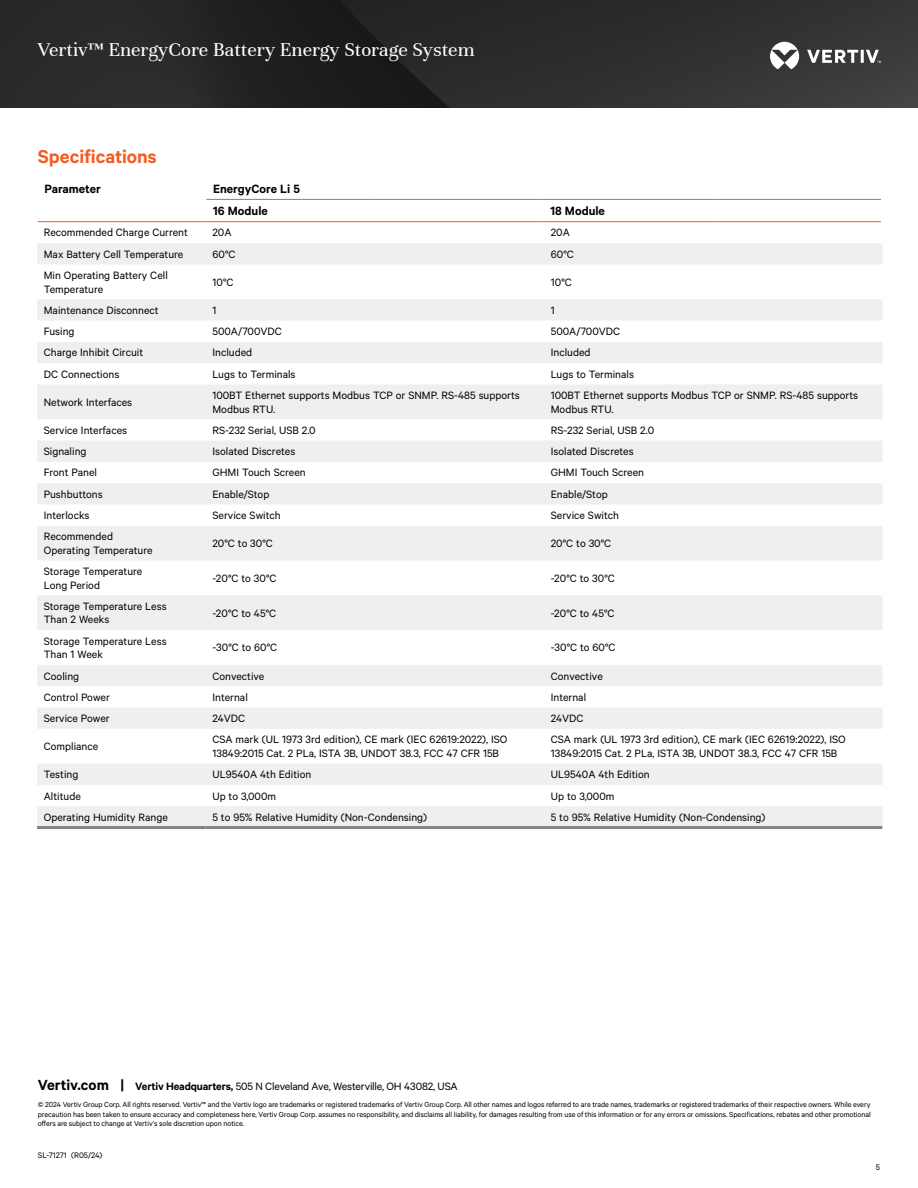
<style>
.page{position:relative;width:918px;height:1188px;background:#fff}
.page>*{position:absolute;margin:0;border:0;box-sizing:border-box;transform-origin:0 0}
.t1{font:21px "Unna";color:#fff}
.t2{font:600 21px "Calibre";color:#f15d24}
.t3{font:600 13.5px/22.2px "Calibre";color:#000}
.t4{font:12px/13.5px "Calibre";color:#000}
.t5{font:9px "Calibre";color:#000}
.t6{font:8.25px/9.8px "Calibre";letter-spacing:-.01em;color:#000;text-align:justify}
.s1{font-weight:600;font-size:16.5px}
.s2{font-weight:600}
</style>
<div class="page">
<img style="left:0;top:0;width:918px;height:108px">
<svg style="left:770px;top:42px;width:111px;height:27px"></svg>
<hr style="left:38px;top:221px;width:168px;height:1px;background:#f15d24">
<hr style="left:206px;top:221px;width:169px;height:1px;background:#f15d24">
<hr style="left:375px;top:221px;width:169px;height:1px;background:#f15d24">
<hr style="left:544px;top:221px;width:168px;height:1px;background:#f15d24">
<hr style="left:712px;top:221px;width:169px;height:1px;background:#f15d24">
<hr style="left:206px;top:199px;width:169px;height:1px;background:#f15d24">
<hr style="left:375px;top:199px;width:169px;height:1px;background:#f15d24">
<hr style="left:544px;top:199px;width:168px;height:1px;background:#f15d24">
<hr style="left:712px;top:199px;width:169px;height:1px;background:#f15d24">
<svg style="left:37px;top:243px;width:845px;height:583px;fill:#f6f6f6"></svg>
<hr style="left:37px;top:826px;width:169px;height:3px;background:#808285">
<hr style="left:206px;top:826px;width:338px;height:3px;background:#808285">
<hr style="left:544px;top:826px;width:338px;height:3px;background:#808285">
<h1 class="t1" style="left:38px;top:37px;width:438px">Vertiv™ EnergyCore Battery Energy Storage System</h1>
<h1 class="t2" style="left:38px;top:144px;width:121px">Specifications</h1>
<p class="t3" style="left:45px;top:177px;width:58px">Parameter</p>
<p class="t3" style="left:213px;top:177px;width:88px">EnergyCore Li 5<br>16 Module</p>
<p class="t3" style="left:550px;top:199px;width:56px">18 Module</p>
<p class="t4" style="left:44px;top:225px;width:146px">Recommended Charge Current</p>
<p class="t4" style="left:212px;top:225px;width:21px">20A</p>
<p class="t4" style="left:551px;top:225px;width:21px">20A</p>
<p class="t4" style="left:44px;top:247px;width:141px">Max Battery Cell Temperature</p>
<p class="t4" style="left:212px;top:247px;width:25px">60°C</p>
<p class="t4" style="left:551px;top:247px;width:25px">60°C</p>
<p class="t4" style="left:44px;top:268px;width:126px">Min Operating Battery Cell<br>Temperature</p>
<p class="t4" style="left:212px;top:275px;width:23px">10°C</p>
<p class="t4" style="left:551px;top:275px;width:23px">10°C</p>
<p class="t4" style="left:44px;top:303px;width:116px">Maintenance Disconnect</p>
<p class="t4" style="left:212px;top:303px;width:5px">1</p>
<p class="t4" style="left:551px;top:303px;width:5px">1</p>
<p class="t4" style="left:44px;top:324px;width:32px">Fusing</p>
<p class="t4" style="left:212px;top:324px;width:71px">500A/700VDC</p>
<p class="t4" style="left:551px;top:324px;width:71px">500A/700VDC</p>
<p class="t4" style="left:44px;top:345px;width:101px">Charge Inhibit Circuit</p>
<p class="t4" style="left:212px;top:345px;width:41px">Included</p>
<p class="t4" style="left:551px;top:345px;width:41px">Included</p>
<p class="t4" style="left:44px;top:367px;width:77px">DC Connections</p>
<p class="t4" style="left:212px;top:367px;width:85px">Lugs to Terminals</p>
<p class="t4" style="left:551px;top:367px;width:85px">Lugs to Terminals</p>
<p class="t4" style="left:44px;top:395px;width:90px">Network Interfaces</p>
<p class="t4" style="left:212px;top:388px;width:309px">100BT Ethernet supports Modbus TCP or SNMP. RS-485 supports<br>Modbus RTU.</p>
<p class="t4" style="left:551px;top:388px;width:309px">100BT Ethernet supports Modbus TCP or SNMP. RS-485 supports<br>Modbus RTU.</p>
<p class="t4" style="left:44px;top:423px;width:85px">Service Interfaces</p>
<p class="t4" style="left:212px;top:423px;width:105px">RS-232 Serial, USB 2.0</p>
<p class="t4" style="left:551px;top:423px;width:105px">RS-232 Serial, USB 2.0</p>
<p class="t4" style="left:44px;top:444px;width:44px">Signaling</p>
<p class="t4" style="left:212px;top:444px;width:84px">Isolated Discretes</p>
<p class="t4" style="left:551px;top:444px;width:84px">Isolated Discretes</p>
<p class="t4" style="left:44px;top:466px;width:55px">Front Panel</p>
<p class="t4" style="left:212px;top:466px;width:95px">GHMI Touch Screen</p>
<p class="t4" style="left:551px;top:466px;width:95px">GHMI Touch Screen</p>
<p class="t4" style="left:44px;top:487px;width:61px">Pushbuttons</p>
<p class="t4" style="left:212px;top:487px;width:58px">Enable/Stop</p>
<p class="t4" style="left:551px;top:487px;width:58px">Enable/Stop</p>
<p class="t4" style="left:44px;top:508px;width:47px">Interlocks</p>
<p class="t4" style="left:212px;top:508px;width:70px">Service Switch</p>
<p class="t4" style="left:551px;top:508px;width:70px">Service Switch</p>
<p class="t4" style="left:44px;top:529px;width:110px">Recommended<br>Operating Temperature</p>
<p class="t4" style="left:212px;top:536px;width:62px">20°C to 30°C</p>
<p class="t4" style="left:551px;top:536px;width:62px">20°C to 30°C</p>
<p class="t4" style="left:44px;top:564px;width:100px">Storage Temperature<br>Long Period</p>
<p class="t4" style="left:212px;top:571px;width:66px">-20°C to 30°C</p>
<p class="t4" style="left:551px;top:571px;width:66px">-20°C to 30°C</p>
<p class="t4" style="left:44px;top:599px;width:124px">Storage Temperature Less<br>Than 2 Weeks</p>
<p class="t4" style="left:212px;top:606px;width:65px">-20°C to 45°C</p>
<p class="t4" style="left:551px;top:606px;width:65px">-20°C to 45°C</p>
<p class="t4" style="left:44px;top:634px;width:124px">Storage Temperature Less<br>Than 1 Week</p>
<p class="t4" style="left:212px;top:641px;width:66px">-30°C to 60°C</p>
<p class="t4" style="left:551px;top:641px;width:66px">-30°C to 60°C</p>
<p class="t4" style="left:44px;top:669px;width:37px">Cooling</p>
<p class="t4" style="left:212px;top:669px;width:54px">Convective</p>
<p class="t4" style="left:551px;top:669px;width:54px">Convective</p>
<p class="t4" style="left:44px;top:690px;width:68px">Control Power</p>
<p class="t4" style="left:212px;top:690px;width:37px">Internal</p>
<p class="t4" style="left:551px;top:690px;width:37px">Internal</p>
<p class="t4" style="left:44px;top:711px;width:67px">Service Power</p>
<p class="t4" style="left:212px;top:711px;width:34px">24VDC</p>
<p class="t4" style="left:551px;top:711px;width:34px">24VDC</p>
<p class="t4" style="left:44px;top:739px;width:56px">Compliance</p>
<p class="t4" style="left:212px;top:733px;width:297px">CSA mark (UL 1973 3rd edition), CE mark (IEC 62619:2022), ISO<br>13849:2015 Cat. 2 PLa, ISTA 3B, UNDOT 38.3, FCC 47 CFR 15B</p>
<p class="t4" style="left:551px;top:733px;width:297px">CSA mark (UL 1973 3rd edition), CE mark (IEC 62619:2022), ISO<br>13849:2015 Cat. 2 PLa, ISTA 3B, UNDOT 38.3, FCC 47 CFR 15B</p>
<p class="t4" style="left:44px;top:767px;width:36px">Testing</p>
<p class="t4" style="left:212px;top:767px;width:100px">UL9540A 4th Edition</p>
<p class="t4" style="left:551px;top:767px;width:100px">UL9540A 4th Edition</p>
<p class="t4" style="left:44px;top:789px;width:39px">Altitude</p>
<p class="t4" style="left:212px;top:789px;width:65px">Up to 3,000m</p>
<p class="t4" style="left:551px;top:789px;width:65px">Up to 3,000m</p>
<p class="t4" style="left:44px;top:810px;width:126px">Operating Humidity Range</p>
<p class="t4" style="left:212px;top:810px;width:216px">5 to 95% Relative Humidity (Non-Condensing)</p>
<p class="t4" style="left:551px;top:810px;width:216px">5 to 95% Relative Humidity (Non-Condensing)</p>
<p class="t4" style="left:38px;top:1080px;width:421px"><span class="s1">Vertiv.com |</span> <span class="s2">Vertiv Headquarters,</span> 505 N Cleveland Ave, Westerville, OH 43082, USA</p>
<p class="t6" style="left:38px;top:1099px;width:834px">© 2024 Vertiv Group Corp. All rights reserved. Vertiv™ and the Vertiv logo are trademarks or registered trademarks of Vertiv Group Corp. All other names and logos referred to are trade names, trademarks or registered trademarks of their respective owners. While every precaution has been taken to ensure accuracy and completeness here, Vertiv Group Corp. assumes no responsibility, and disclaims all liability, for damages resulting from use of this information or for any errors or omissions. Specifications, rebates and other promotional offers are subject to change at Vertiv’s sole discretion upon notice.</p>
<p class="t5" style="left:38px;top:1150px;width:66px">SL-71271 (R05/24)</p>
<p class="t5" style="left:876px;top:1162px;width:6px">5</p>
</div>
